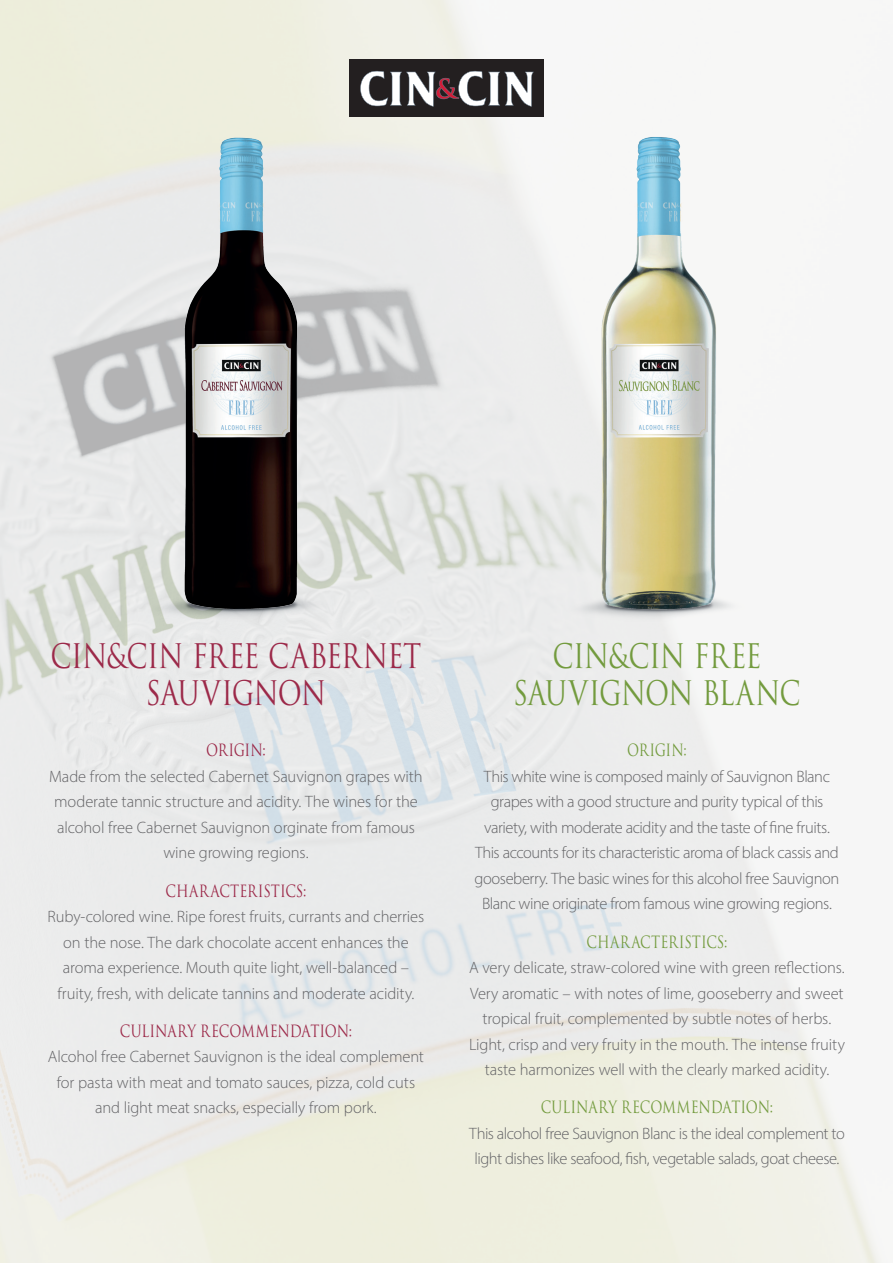
<style>
.page{position:relative;width:893px;height:1263px;background:#fff}
.page>*{position:absolute;margin:0;border:0;box-sizing:border-box;transform-origin:0 0}
.t1{font:33px/37.5px "Trajan Pro";letter-spacing:-.02em;color:#9c2949;text-align:center;scale:.8 1}
.t2{font:33px/37.5px "Trajan Pro";letter-spacing:-.025em;color:#739b3e;text-align:center;scale:.8 1}
.t3{font:300 16.5px/25.5px "Myriad Pro";letter-spacing:-.01em;color:#636366;text-align:center}
.t4{font:16.5px "Trajan Pro";letter-spacing:-.005em;color:#9c2949;scale:.8 1}
.t5{font:16.5px "Trajan Pro";letter-spacing:-.005em;color:#739b3e;scale:.8 1}
</style>
<div class="page">
<img style="left:0;top:0;width:884px;height:1263px">
<div style="left:349px;top:60px;width:195px;height:57px;background:#231f20"></div>
<svg style="left:360px;top:71px;width:174px;height:36px"></svg>
<img style="left:555px;top:543px;width:198px;height:80px">
<img style="left:134px;top:541px;width:205px;height:82px">
<img style="left:141px;top:135px;width:190px;height:488px">
<img style="left:570px;top:134px;width:174px;height:488px">
<h1 class="t1" style="left:51px;top:637px;width:465px">CIN&amp;CIN FREE CABERNET<br>SAUVIGNON</h1>
<p class="t4" style="left:206px;top:740px;width:76px">ORIGIN:</p>
<p class="t3" style="left:49px;top:763px;width:375px">Made from the selected Cabernet Sauvignon grapes with moderate tannic structure and acidity. The wines for the alcohol free Cabernet Sauvignon orginate from famous wine growing regions.</p>
<p class="t4" style="left:166px;top:880px;width:178px">CHARACTERISTICS:</p>
<p class="t3" style="left:48px;top:904px;width:378px">Ruby-colored wine. Ripe forest fruits, currants and cherries on the nose. The dark chocolate accent enhances the aroma experience. Mouth quite light, well-balanced – fruity, fresh, with delicate tannins and moderate acidity.</p>
<p class="t4" style="left:120px;top:1020px;width:292px">CULINARY RECOMMENDATION:</p>
<p class="t3" style="left:48px;top:1044px;width:378px">Alcohol free Cabernet Sauvignon is the ideal complement for pasta with meat and tomato sauces, pizza, cold cuts and light meat snacks, especially from pork.</p>
<h1 class="t2" style="left:513px;top:637px;width:361px">CIN&amp;CIN FREE<br>SAUVIGNON BLANC</h1>
<p class="t5" style="left:627px;top:740px;width:76px">ORIGIN:</p>
<p class="t3" style="left:474px;top:763px;width:366px">This white wine is composed mainly of Sauvignon Blanc grapes with a good structure and purity typical of this variety, with moderate acidity and the taste of fine fruits.<br>This accounts for its characteristic aroma of black cassis and gooseberry. The basic wines for this alcohol free Sauvignon Blanc wine originate from famous wine growing regions.</p>
<p class="t5" style="left:586px;top:931px;width:178px">CHARACTERISTICS:</p>
<p class="t3" style="left:469px;top:955px;width:377px">A very delicate, straw-colored wine with green reflections.<br>Very aromatic – with notes of lime, gooseberry and sweet tropical fruit, complemented by subtle notes of herbs.<br>Light, crisp and very fruity in the mouth. The intense fruity taste harmonizes well with the clearly marked acidity.</p>
<p class="t5" style="left:541px;top:1097px;width:292px">CULINARY RECOMMENDATION:</p>
<p class="t3" style="left:469px;top:1120px;width:377px">This alcohol free Sauvignon Blanc is the ideal complement to light dishes like seafood, fish, vegetable salads, goat cheese.</p>
</div>
